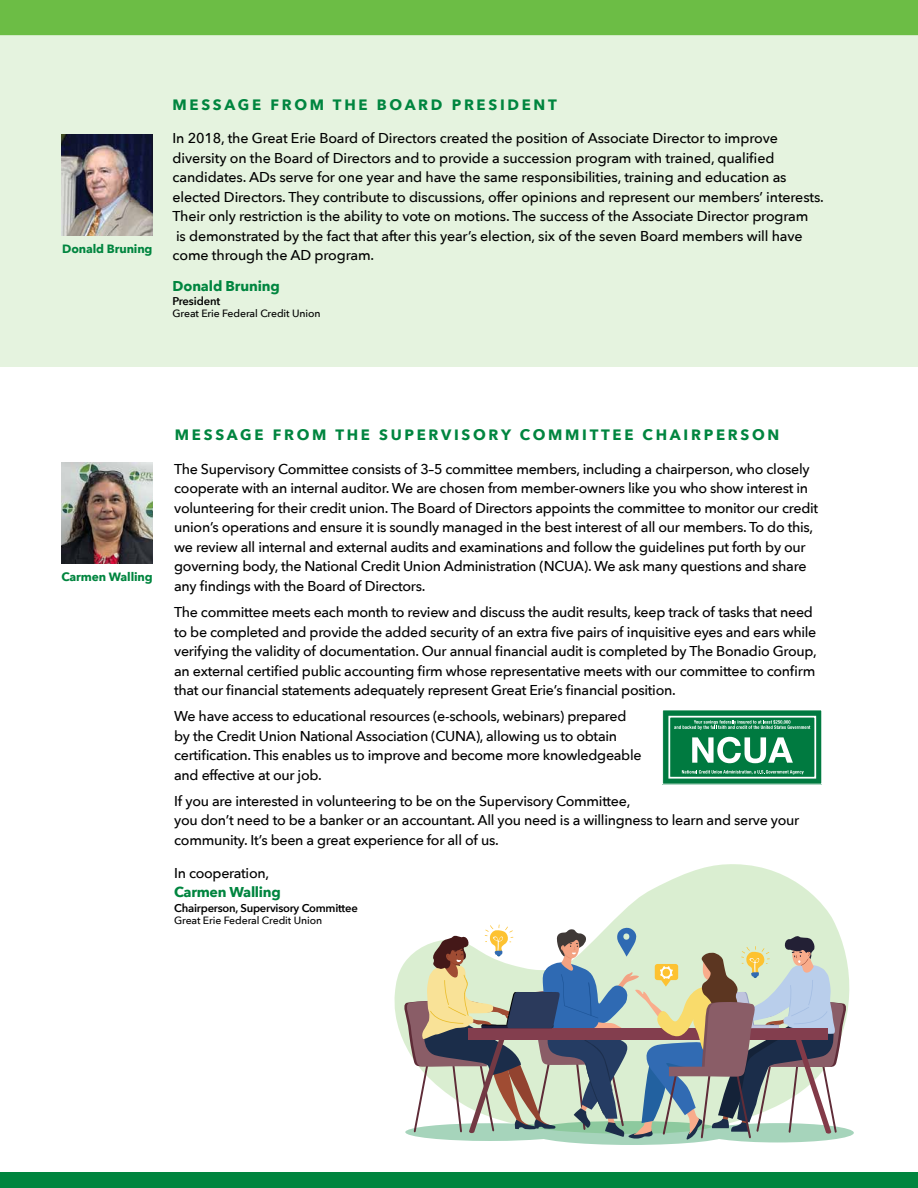
<style>
.page{position:relative;width:918px;height:1188px;background:#fff}
.page>*{position:absolute;margin:0;border:0;box-sizing:border-box;transform-origin:0 0}
.t1{font:700 15px "Avenir Next";letter-spacing:.18em;color:#00853f}
.t2{font:500 14.25px/19.5px "Avenir Next";letter-spacing:-.02em;color:#000}
.t3{font:700 14.25px "Avenir Next";letter-spacing:-.015em;color:#00853f}
.t4{font:700 12px "Avenir Next";letter-spacing:-.01em;color:#00853f}
.t5{font:600 11.25px "Avenir Next";letter-spacing:-.02em;color:#000}
.t6{font:500 10.5px "Avenir Next";letter-spacing:-.01em;color:#000}
</style>
<div class="page">
<div style="left:0;top:0;width:918px;height:36px;background:#6cbd45"></div>
<div style="left:0;top:1173px;width:918px;height:15px;background:#00853f"></div>
<img style="left:61px;top:463px;width:92px;height:101px">
<div style="left:663px;top:710px;width:159px;height:74px;background:#007a40"></div>
<div style="left:668px;top:716px;width:148px;height:63px;background:#007a40;border:2px solid #fff"></div>
<svg style="left:674px;top:720px;width:136px;height:10px"></svg>
<svg style="left:682px;top:770px;width:122px;height:4px"></svg>
<svg style="left:692px;top:737px;width:101px;height:26px"></svg>
<div style="left:0;top:35px;width:918px;height:332px;background:#e1f2da"></div>
<img style="left:61px;top:134px;width:92px;height:102px">
<svg style="left:394px;top:864px;width:441px;height:173px"></svg>
<svg style="left:402px;top:924px;width:447px;height:221px;background:#abb0a9"></svg>
<p class="t4" style="left:62px;top:238px;width:92px">Donald Bruning</p>
<p class="t1" style="left:173px;top:92px;width:386px">MESSAGE FROM THE BOARD PRESIDENT</p>
<p class="t2" style="left:173px;top:128px;width:653px">In 2018, the Great Erie Board of Directors created the position of Associate Director to improve diversity on the Board of Directors and to provide a succession program with trained, qualified candidates. ADs serve for one year and have the same responsibilities, training and education as elected Directors. They contribute to discussions, offer opinions and represent our members’ interests.<br>Their only restriction is the ability to vote on motions. The success of the Associate Director program<br>is demonstrated by the fact that after this year’s election, six of the seven Board members will have come through the AD program.</p>
<p class="t3" style="left:173px;top:273px;width:109px">Donald Bruning</p>
<p class="t5" style="left:173px;top:291px;width:49px">President</p>
<p class="t6" style="left:173px;top:304px;width:149px">Great Erie Federal Credit Union</p>
<p class="t4" style="left:62px;top:566px;width:93px">Carmen Walling</p>
<p class="t1" style="left:175px;top:422px;width:606px">MESSAGE FROM THE SUPERVISORY COMMITTEE CHAIRPERSON</p>
<p class="t2" style="left:174px;top:459px;width:646px">The Supervisory Committee consists of 3–5 committee members, including a chairperson, who closely cooperate with an internal auditor. We are chosen from member-owners like you who show interest in volunteering for their credit union. The Board of Directors appoints the committee to monitor our credit union’s operations and ensure it is soundly managed in the best interest of all our members. To do this, we review all internal and external audits and examinations and follow the guidelines put forth by our governing body, the National Credit Union Administration (NCUA). We ask many questions and share any findings with the Board of Directors.</p>
<p class="t2" style="left:174px;top:602px;width:644px">The committee meets each month to review and discuss the audit results, keep track of tasks that need to be completed and provide the added security of an extra five pairs of inquisitive eyes and ears while verifying the validity of documentation. Our annual financial audit is completed by The Bonadio Group, an external certified public accounting firm whose representative meets with our committee to confirm that our financial statements adequately represent Great Erie’s financial position.</p>
<p class="t2" style="left:174px;top:706px;width:469px">We have access to educational resources (e-schools, webinars) prepared by the Credit Union National Association (CUNA), allowing us to obtain certification. This enables us to improve and become more knowledgeable and effective at our job.</p>
<p class="t2" style="left:174px;top:791px;width:627px">If you are interested in volunteering to be on the Supervisory Committee,<br>you don’t need to be a banker or an accountant. All you need is a willingness to learn and serve your community. It’s been a great experience for all of us.</p>
<p class="t2" style="left:174px;top:863px;width:96px">In cooperation,</p>
<p class="t3" style="left:174px;top:880px;width:108px">Carmen Walling</p>
<p class="t5" style="left:174px;top:899px;width:185px">Chairperson, Supervisory Committee</p>
<p class="t6" style="left:174px;top:912px;width:149px">Great Erie Federal Credit Union</p>
</div>
